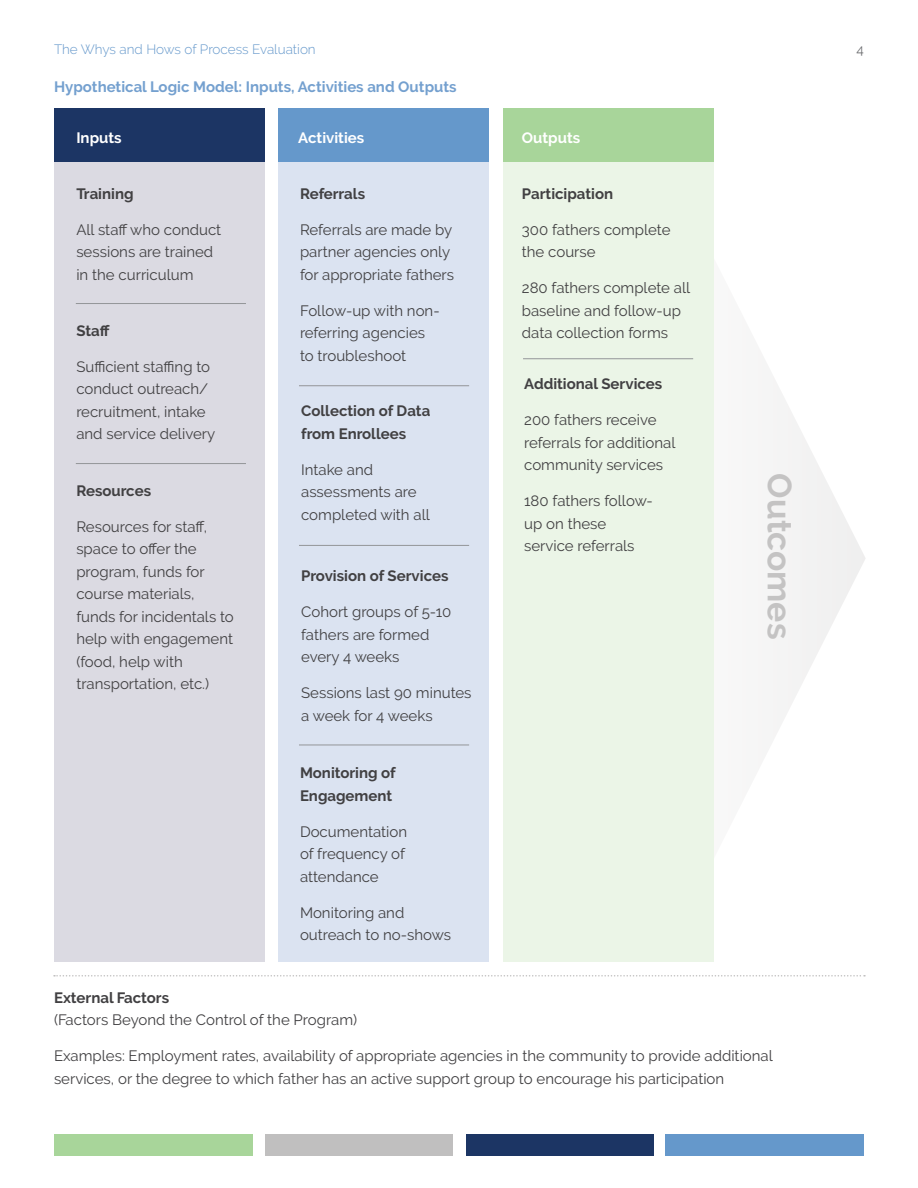
<style>
.page{position:relative;width:918px;height:1188px;background:#fff}
.page>*{position:absolute;margin:0;border:0;box-sizing:border-box;transform-origin:0 0}
.t1{font:700 33.6px "Raleway";color:#c0bfbf}
.t2{font:15px/22.5px "Raleway";color:#414042}
.t3{font:700 15px/22.5px "Raleway";color:#414042}
.t4{font:700 15px "Raleway";color:#74a0cf}
.t5{font:700 15px "Raleway";color:#fff}
.t6{font:300 13.5px "Raleway";color:#6598cb}
.t7{font:13.5px "Raleway";color:#6d6e71}
</style>
<div class="page">
<div style="left:665px;top:1134px;width:199px;height:22px;background:#6598cb"></div>
<div style="left:466px;top:1134px;width:187px;height:22px;background:#1c3564"></div>
<div style="left:265px;top:1134px;width:188px;height:22px;background:#c0bfbf"></div>
<div style="left:54px;top:1134px;width:199px;height:22px;background:#a8d59a"></div>
<svg style="left:773px;top:377px;width:92px;height:362px;fill:#f5f4f4"></svg>
<div style="left:54px;top:108px;width:210px;height:54px;background:#1c3564"></div>
<div style="left:54px;top:162px;width:210px;height:799px;background:#dbdae2"></div>
<div style="left:278px;top:162px;width:211px;height:799px;background:#dbe3f1"></div>
<div style="left:504px;top:162px;width:210px;height:799px;background:#ebf5e7"></div>
<div style="left:278px;top:108px;width:211px;height:54px;background:#6598cb"></div>
<div style="left:504px;top:108px;width:210px;height:54px;background:#a8d59a"></div>
<hr style="left:76px;top:303px;width:170px;height:1px;background:#939598">
<hr style="left:299px;top:385px;width:170px;height:1px;background:#939598">
<hr style="left:523px;top:358px;width:170px;height:1px;background:#939598">
<hr style="left:299px;top:545px;width:170px;height:1px;background:#939598">
<hr style="left:299px;top:745px;width:170px;height:1px;background:#939598">
<svg style="left:54px;top:975px;width:811px;height:2px"></svg>
<hr style="left:76px;top:463px;width:170px;height:1px;background:#939598">
<p class="t6" style="left:54px;top:41px;width:263px">The Whys and Hows of Process Evaluation</p>
<p class="t7" style="left:857px;top:41px;width:9px">4</p>
<p class="t4" style="left:54px;top:78px;width:404px">Hypothetical Logic Model: Inputs, Activities and Outputs</p>
<p class="t5" style="left:76px;top:130px;width:47px">Inputs</p>
<p class="t5" style="left:298px;top:130px;width:67px">Activities</p>
<p class="t5" style="left:522px;top:130px;width:60px">Outputs</p>
<p class="t3" style="left:76px;top:182px;width:59px">Training</p>
<p class="t2" style="left:76px;top:218px;width:146px">All staff who conduct sessions are trained in the curriculum</p>
<p class="t3" style="left:76px;top:319px;width:35px">Staff</p>
<p class="t2" style="left:76px;top:355px;width:140px">Sufficient staffing to conduct outreach/ recruitment, intake and service delivery</p>
<p class="t3" style="left:76px;top:479px;width:76px">Resources</p>
<p class="t2" style="left:76px;top:515px;width:159px">Resources for staff, space to offer the program, funds for course materials, funds for incidentals to help with engagement (food, help with transportation, etc.)</p>
<p class="t3" style="left:300px;top:182px;width:67px">Referrals</p>
<p class="t2" style="left:300px;top:218px;width:156px">Referrals are made by partner agencies only for appropriate fathers</p>
<p class="t2" style="left:300px;top:299px;width:141px">Follow-up with non&shy;referring agencies to troubleshoot</p>
<p class="t3" style="left:301px;top:400px;width:131px">Collection of Data from Enrollees</p>
<p class="t2" style="left:301px;top:458px;width:130px">Intake and assessments are completed with all</p>
<p class="t3" style="left:301px;top:565px;width:149px">Provision of Services</p>
<p class="t2" style="left:301px;top:601px;width:152px">Cohort groups of 5-10 fathers are formed every 4 weeks</p>
<p class="t2" style="left:301px;top:682px;width:172px">Sessions last 90 minutes a week for 4 weeks</p>
<p class="t3" style="left:300px;top:762px;width:97px">Monitoring of<br>Engagement</p>
<p class="t2" style="left:300px;top:820px;width:109px">Documentation of frequency of attendance</p>
<p class="t2" style="left:300px;top:901px;width:153px">Monitoring and outreach to no-shows</p>
<p class="t3" style="left:522px;top:182px;width:93px">Participation</p>
<p class="t2" style="left:522px;top:218px;width:150px">300 fathers complete the course</p>
<p class="t2" style="left:522px;top:277px;width:170px">280 fathers complete all baseline and follow-up data collection forms</p>
<p class="t3" style="left:524px;top:373px;width:140px">Additional Services</p>
<p class="t2" style="left:524px;top:409px;width:153px">200 fathers receive referrals for additional community services</p>
<p class="t2" style="left:524px;top:490px;width:130px">180 fathers follow&shy;up on these service referrals</p>
<h1 class="t1" style="left:799px;top:473px;width:167px;rotate:90deg">Outcomes</h1>
<p class="t3" style="left:54px;top:986px;width:117px">External Factors</p>
<p class="t2" style="left:54px;top:1009px;width:305px">(Factors Beyond the Control of the Program)</p>
<p class="t2" style="left:54px;top:1045px;width:720px">Examples: Employment rates, availability of appropriate agencies in the community to provide additional services, or the degree to which father has an active support group to encourage his participation</p>
</div>
